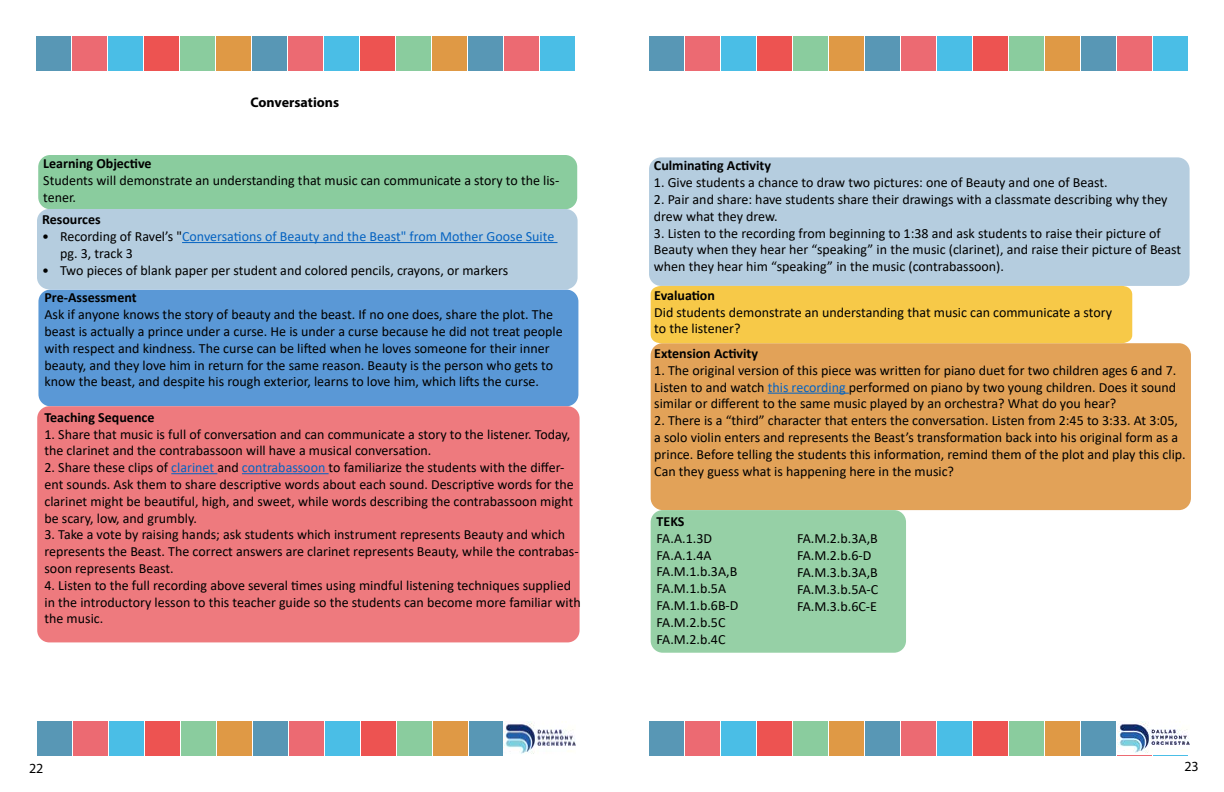
<style>
.page{position:relative;width:1224px;height:792px;background:#fff}
.page>*{position:absolute;margin:0;border:0;box-sizing:border-box;transform-origin:0 0}
.t1{font:14px/16.8px "Calibri";color:#000}
.t2{font:700 14px "Calibri";color:#000}
.t3{font:14px/16.8px "Calibri";color:#0563c1}
.t4{font:14px/16.8px "Calibri";letter-spacing:-.03em;color:#000}
.t5{font:14px/16.8px "Calibri";letter-spacing:-.055em;color:#000}
.t6{font:700 14px "Myriad Pro";color:#000}
.t7{font:14px "Myriad Pro";color:#000}
.s1{color:#000}
.s2{color:#0563c1}
</style>
<div class="page">
<div style="left:37px;top:721px;width:35px;height:35px;background:#5897b5"></div>
<div style="left:73px;top:721px;width:35px;height:35px;background:#ec6a72"></div>
<div style="left:145px;top:721px;width:35px;height:35px;background:#ed5351"></div>
<div style="left:109px;top:721px;width:35px;height:35px;background:#4abee6"></div>
<div style="left:181px;top:721px;width:35px;height:35px;background:#8acc9e"></div>
<div style="left:217px;top:721px;width:35px;height:35px;background:#df9945"></div>
<div style="left:253px;top:721px;width:35px;height:35px;background:#5897b5"></div>
<div style="left:289px;top:721px;width:35px;height:35px;background:#ec6a72"></div>
<div style="left:325px;top:721px;width:35px;height:35px;background:#4abee6"></div>
<div style="left:361px;top:721px;width:35px;height:35px;background:#ed5351"></div>
<div style="left:397px;top:721px;width:35px;height:35px;background:#8acc9e"></div>
<div style="left:469px;top:721px;width:35px;height:35px;background:#5897b5"></div>
<div style="left:433px;top:721px;width:35px;height:35px;background:#df9945"></div>
<div style="left:649px;top:36px;width:35px;height:35px;background:#5897b5"></div>
<div style="left:685px;top:36px;width:35px;height:35px;background:#ec6a72"></div>
<div style="left:757px;top:36px;width:35px;height:35px;background:#ed5351"></div>
<div style="left:721px;top:36px;width:35px;height:35px;background:#4abee6"></div>
<div style="left:793px;top:36px;width:35px;height:35px;background:#8acc9e"></div>
<div style="left:829px;top:36px;width:35px;height:35px;background:#df9945"></div>
<div style="left:865px;top:36px;width:35px;height:35px;background:#5897b5"></div>
<div style="left:901px;top:36px;width:35px;height:35px;background:#ec6a72"></div>
<div style="left:937px;top:36px;width:35px;height:35px;background:#4abee6"></div>
<div style="left:973px;top:36px;width:35px;height:35px;background:#ed5351"></div>
<div style="left:1009px;top:36px;width:35px;height:35px;background:#8acc9e"></div>
<div style="left:1117px;top:36px;width:35px;height:35px;background:#ec6a72"></div>
<div style="left:1081px;top:36px;width:35px;height:35px;background:#5897b5"></div>
<div style="left:1045px;top:36px;width:35px;height:35px;background:#df9945"></div>
<div style="left:1153px;top:36px;width:35px;height:35px;background:#4abee6"></div>
<div style="left:36px;top:36px;width:36px;height:36px;background:#5897b5"></div>
<div style="left:72px;top:36px;width:36px;height:36px;background:#ec6a72"></div>
<div style="left:144px;top:36px;width:36px;height:36px;background:#ed5351"></div>
<div style="left:108px;top:36px;width:36px;height:36px;background:#4abee6"></div>
<div style="left:180px;top:36px;width:36px;height:36px;background:#8acc9e"></div>
<div style="left:216px;top:36px;width:36px;height:36px;background:#df9945"></div>
<div style="left:252px;top:36px;width:36px;height:36px;background:#5897b5"></div>
<div style="left:288px;top:36px;width:36px;height:36px;background:#ec6a72"></div>
<div style="left:324px;top:36px;width:36px;height:36px;background:#4abee6"></div>
<div style="left:360px;top:36px;width:36px;height:36px;background:#ed5351"></div>
<div style="left:396px;top:36px;width:36px;height:36px;background:#8acc9e"></div>
<div style="left:504px;top:36px;width:36px;height:36px;background:#ec6a72"></div>
<div style="left:468px;top:36px;width:36px;height:36px;background:#5897b5"></div>
<div style="left:432px;top:36px;width:36px;height:36px;background:#df9945"></div>
<div style="left:540px;top:36px;width:36px;height:36px;background:#4abee6"></div>
<div style="left:649px;top:721px;width:35px;height:35px;background:#5897b5"></div>
<div style="left:685px;top:721px;width:35px;height:35px;background:#ec6a72"></div>
<div style="left:757px;top:721px;width:35px;height:35px;background:#ed5351"></div>
<div style="left:721px;top:721px;width:35px;height:35px;background:#4abee6"></div>
<div style="left:793px;top:721px;width:35px;height:35px;background:#8acc9e"></div>
<div style="left:829px;top:721px;width:35px;height:35px;background:#df9945"></div>
<div style="left:865px;top:721px;width:35px;height:35px;background:#5897b5"></div>
<div style="left:901px;top:721px;width:35px;height:35px;background:#ec6a72"></div>
<div style="left:937px;top:721px;width:35px;height:35px;background:#4abee6"></div>
<div style="left:973px;top:721px;width:35px;height:35px;background:#ed5351"></div>
<div style="left:1009px;top:721px;width:35px;height:35px;background:#8acc9e"></div>
<div style="left:1081px;top:721px;width:35px;height:35px;background:#5897b5"></div>
<div style="left:1045px;top:721px;width:35px;height:35px;background:#df9945"></div>
<img style="left:503px;top:722px;width:73px;height:33px">
<img style="left:1117px;top:721px;width:73px;height:32px">
<div style="left:38px;top:155px;width:539px;height:54px;background:#8acc9e;border-radius:12px"></div>
<div style="left:38px;top:290px;width:540px;height:116px;background:#5a98d6;border-radius:12px"></div>
<div style="left:649px;top:157px;width:541px;height:129px;background:#b5cddf;border-radius:12px"></div>
<div style="left:651px;top:343px;width:540px;height:167px;background:#e2a258;border-radius:12px"></div>
<hr style="left:768px;top:393px;width:81px;height:1px;background:#0563c1">
<div style="left:37px;top:406px;width:543px;height:236px;background:#ee7a7e;border-radius:12px"></div>
<hr style="left:171px;top:473px;width:46px;height:1px;background:#0563c1">
<hr style="left:242px;top:473px;width:87px;height:1px;background:#0563c1">
<div style="left:651px;top:286px;width:481px;height:57px;background:#f7c948"></div>
<div style="left:37px;top:209px;width:541px;height:80px;background:#b5cddf;border-radius:12px"></div>
<hr style="left:182px;top:242px;width:376px;height:1px;background:#0563c1">
<div style="left:651px;top:510px;width:255px;height:143px;background:#96d0a6;border-radius:12px"></div>
<p class="t6" style="left:251px;top:93px;width:90px">Conversations</p>
<p class="t2" style="left:43px;top:153px;width:110px">Learning Objective</p>
<p class="t1" style="left:43px;top:171px;width:518px">Students will demonstrate an understanding that music can communicate a story to the lis&shy;tener.</p>
<p class="t2" style="left:42px;top:210px;width:60px">Resources</p>
<p class="t3" style="left:60px;top:228px;width:496px;text-indent:-18px"><span class="s1">• Recording of Ravel’s "</span>Conversations of Beauty and the Beast" from Mother Goose Suite <span class="s1">pg. 3, track 3</span></p>
<p class="t1" style="left:42px;top:261px;width:468px">• Two pieces of blank paper per student and colored pencils, crayons, or markers</p>
<p class="t2" style="left:44px;top:288px;width:94px">Pre-Assessment</p>
<p class="t1" style="left:44px;top:306px;width:520px">Ask if anyone knows the story of beauty and the beast. If no one does, share the plot. The beast is actually a prince under a curse. He is under a curse because he did not treat people with respect and kindness. The curse can be lifted when he loves someone for their inner beauty, and they love him in return for the same reason. Beauty is the person who gets to know the beast, and despite his rough exterior, learns to love him, which lifts the curse.</p>
<p class="t2" style="left:44px;top:407px;width:111px">Teaching Sequence</p>
<p class="t1" style="left:44px;top:425px;width:527px">1. Share that music is full of conversation and can communicate a story to the listener. Today, the clarinet and the contrabassoon will have a musical conversation.</p>
<p class="t1" style="left:44px;top:459px;width:531px">2. Share these clips of <span class="s2">clarinet</span> and <span class="s2">contrabassoon</span> to familiarize the students with the differ&shy;ent sounds. Ask them to share descriptive words about each sound. Descriptive words for the clarinet might be beautiful, high, and sweet, while words describing the contrabassoon might be scary, low, and grumbly.</p>
<p class="t1" style="left:44px;top:526px;width:536px">3. Take a vote by raising hands; ask students which instrument represents Beauty and which represents the Beast. The correct answers are clarinet represents Beauty, while the contrabas&shy;soon represents Beast.</p>
<p class="t1" style="left:44px;top:576px;width:538px">4. Listen to the full recording above several times using mindful listening techniques supplied in the introductory lesson to this teacher guide so the students can become more familiar with the music.</p>
<p class="t2" style="left:654px;top:156px;width:119px">Culminating Activity</p>
<p class="t1" style="left:654px;top:174px;width:455px">1. Give students a chance to draw two pictures: one of Beauty and one of Beast.</p>
<p class="t1" style="left:654px;top:191px;width:515px">2. Pair and share: have students share their drawings with a classmate describing why they drew what they drew.</p>
<p class="t1" style="left:654px;top:224px;width:529px">3. Listen to the recording from beginning to 1:38 and ask students to raise their picture of<br>Beauty when they hear her “speaking” in the music (clarinet), and raise their picture of Beast when they hear him “speaking” in the music (contrabassoon).</p>
<p class="t2" style="left:654px;top:285px;width:62px">Evaluation</p>
<p class="t1" style="left:654px;top:303px;width:459px">Did students demonstrate an understanding that music can communicate a story to the listener?</p>
<p class="t2" style="left:654px;top:343px;width:105px">Extension Activity</p>
<p class="t1" style="left:654px;top:361px;width:524px;text-align:justify">1. The original version of this piece was written for piano duet for two children ages 6 and 7.<br>Listen to and watch <span class="s2">this recording</span> performed on piano by two young children. Does it sound similar or different to the same music played by an orchestra? What do you hear?</p>
<p class="t1" style="left:654px;top:412px;width:533px">2. There is a “third” character that enters the conversation. Listen from 2:45 to 3:33. At 3:05, a solo violin enters and represents the Beast’s transformation back into his original form as a prince. Before telling the students this information, remind them of the plot and play this clip.<br>Can they guess what is happening here in the music?</p>
<p class="t2" style="left:657px;top:511px;width:29px">TEKS</p>
<p class="t4" style="left:657px;top:529px;width:83px">FA.A.1.3D<br>FA.A.1.4A<br>FA.M.1.b.3A,B<br>FA.M.1.b.5A<br>FA.M.1.b.6B-D<br>FA.M.2.b.5C<br>FA.M.2.b.4C</p>
<p class="t5" style="left:797px;top:530px;width:83px">FA.M.2.b.3A,B<br>FA.M.2.b.6-D<br>FA.M.3.b.3A,B<br>FA.M.3.b.5A-C<br>FA.M.3.b.6C-E</p>
<p class="t7" style="left:29px;top:759px;width:16px">22</p>
<p class="t7" style="left:1184px;top:758px;width:16px">23</p>
</div>
